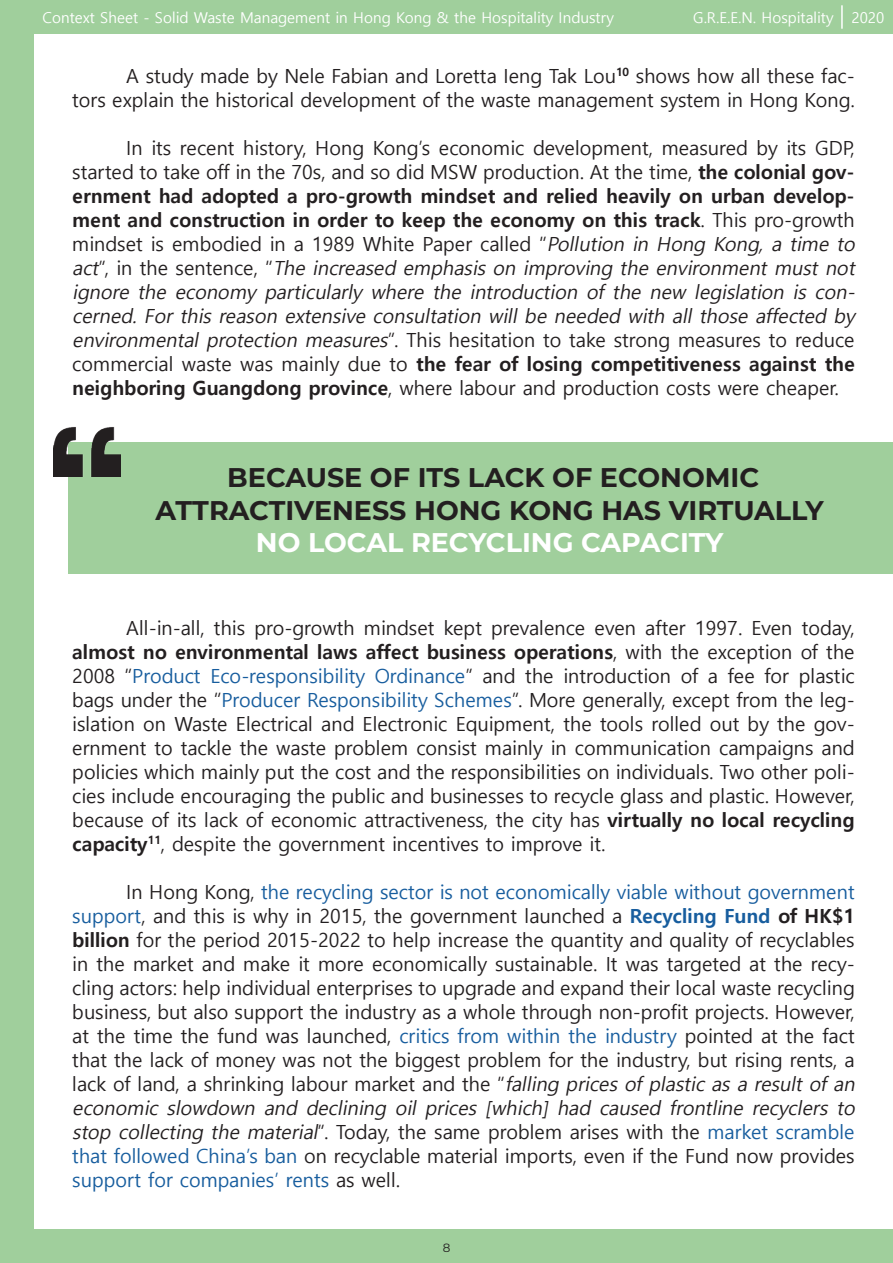
<style>
.page{position:relative;width:893px;height:1263px;background:#a0cf9c}
.page>*{position:absolute;margin:0;border:0;box-sizing:border-box;transform-origin:0 0}
.t1{font:700 27px/32.4px "Montserrat";color:#231f20;text-align:center}
.t2{font:700 27px "Montserrat";color:#fff}
.t3{font:19.5px/24px "Malgun Gothic";color:#231f20}
.t4{font:15px "Malgun Gothic";color:#fff}
.t5{font:12px "Montserrat";color:#231f20}
.s1{font-weight:700}
.s2{font-style:italic}
.s3{color:#175d9e}
.s4{font-weight:700;color:#175d9e}
</style>
<div class="page">
<hr style="left:841px;top:5px;width:2px;height:24px;background:#fff">
<div style="left:34px;top:34px;width:859px;height:1195px;background:#fff"></div>
<div style="left:68px;top:443px;width:825px;height:131px;background:#a0cf9c"></div>
<img style="left:53px;top:427px;width:68px;height:49px">
<p class="t4" style="left:43px;top:9px;width:573px">Context Sheet - Solid Waste Management in Hong Kong &amp; the Hospitality Industry</p>
<p class="t4" style="left:693px;top:9px;width:193px">G.R.E.E.N. Hospitality 2020</p>
<p class="t3" style="left:72px;top:64px;width:784px;text-align:right">A study made by Nele Fabian and Loretta Ieng Tak Lou<sup>10</sup> shows how all these fac-<br>tors explain the historical development of the waste management system in Hong Kong.</p>
<p class="t3" style="left:72px;top:136px;width:788px;text-indent:54px">In its recent history, Hong Kong’s economic development, measured by its GDP, started to take off in the 70s, and so did MSW production. At the time, <span class="s1">the colonial gov&shy;ernment had adopted a pro-growth mindset and relied heavily on urban develop&shy;ment and construction in order to keep the economy on this track</span>. This pro-growth mindset is embodied in a 1989 White Paper called “<span class="s2">Pollution in Hong Kong, a time to act</span>”, i n t h e s e n t e n c e , “ <span class="s2">The increased emphasis on improving the environment must not ignore the economy particularly where the introduction of the new legislation is con&shy;cerned. For this reason extensive consultation will be needed with all those affected by environmental protection measures</span>”. This hesitation to take strong measures to reduce commercial waste was mainly due to <span class="s1">the fear of losing competitiveness against the neighboring Guangdong province</span>, where labour and production costs were cheaper.</p>
<h1 class="t1" style="left:156px;top:460px;width:670px">BECAUSE OF ITS LACK OF ECONOMIC<br>ATTRACTIVENESS HONG KONG HAS VIRTUALLY</h1>
<h1 class="t2" style="left:256px;top:523px;width:469px">NO LOCAL RECYCLING CAPACITY</h1>
<p class="t3" style="left:72px;top:616px;width:784px;text-align:justify;text-indent:54px">All-in-all, this pro-growth mindset kept prevalence even after 1997. Even today, <span class="s1">almost no environmental laws affect business operations</span>, with the exception of the 2008 “<span class="s3">Product Eco-responsibility Ordinance</span>” and the introduction of a fee for plastic bags under the “<span class="s3">Producer Responsibility Schemes</span>”. More generally, except from the leg&shy;islation on Waste Electrical and Electronic Equipment, the tools rolled out by the gov&shy;ernment to tackle the waste problem consist mainly in communication campaigns and policies which mainly put the cost and the responsibilities on individuals. Two other poli&shy;cies include encouraging the public and businesses to recycle glass and plastic. However, because of its lack of economic attractiveness, the city has <span class="s1">virtually no local recycling capacity</span><sup>11</sup>, despite the government incentives to improve it.</p>
<p class="t3" style="left:72px;top:880px;width:788px;text-indent:54px">In Hong Kong, <span class="s3">the recycling sector is not economically viable without government support</span>, and this is why in 2015, the government launched a <span class="s4">Recycling Fund</span> <span class="s1">of HK$1 billion</span> for the period 2015-2022 to help increase the quantity and quality of recyclables in the market and make it more economically sustainable. It was targeted at the recy&shy;cling actors: help individual enterprises to upgrade and expand their local waste recycling business, but also support the industry as a whole through non-profit projects. However, at the time the fund was launched, <span class="s3">critics from within the industry</span> pointed at the fact that the lack of money was not the biggest problem for the industry, but rising rents, a lack of land, a shrinking labour market and the “<span class="s2">falling prices of plastic as a result of an economic slowdown and declining oil prices [which] had caused frontline recyclers to stop collecting the material</span>”. Today, the same problem arises with the <span class="s3">market scramble that followed China’s ban</span> on recyclable material imports, even if the Fund now provides <span class="s3">support for companies’ rents</span> as well.</p>
<p class="t5" style="left:443px;top:1239px;width:9px">8</p>
</div>
